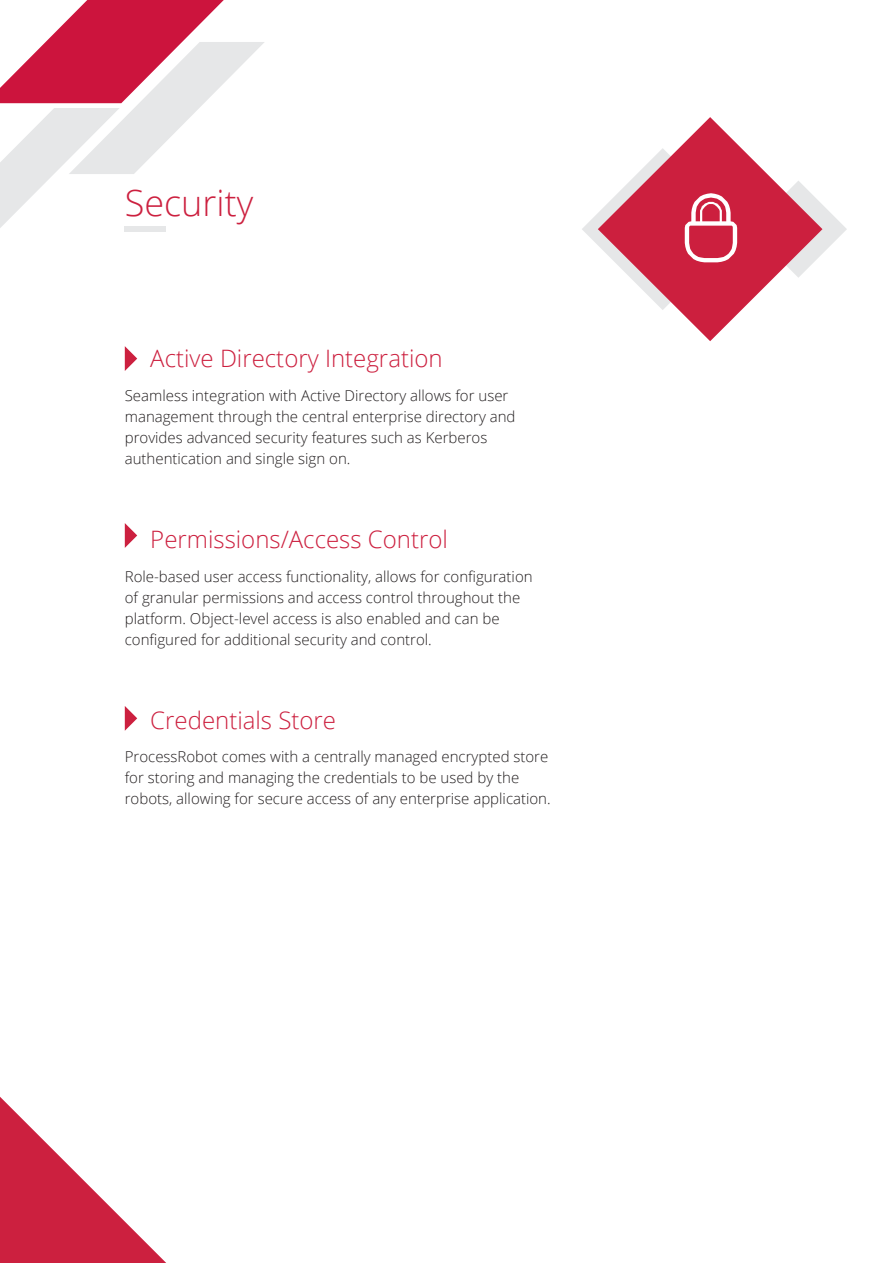
<style>
.page{position:relative;width:893px;height:1263px;background:#fff}
.page>*{position:absolute;margin:0;border:0;box-sizing:border-box;transform-origin:0 0}
.t1{font:300 36px "Open Sans";color:#cc203f}
.t2{font:300 24px "Open Sans";color:#cc203f}
.t3{font:300 15px/21px "Open Sans";color:#231f20}
</style>
<div class="page">
<svg style="left:822px;top:205px;width:25px;height:49px"></svg>
<svg style="left:0;top:0;width:264px;height:228px"></svg>
<div style="left:125px;top:227px;width:41px;height:5px;background:#e6e7e8"></div>
<svg style="left:0;top:1097px;width:166px;height:166px"></svg>
<svg style="left:125px;top:346px;width:12px;height:25px"></svg>
<svg style="left:125px;top:523px;width:12px;height:25px"></svg>
<svg style="left:125px;top:706px;width:12px;height:25px"></svg>
<svg style="left:679px;top:117px;width:143px;height:224px"></svg>
<svg style="left:582px;top:148px;width:162px;height:162px"></svg>
<h1 class="t1" style="left:125px;top:178px;width:130px">Security</h1>
<h2 class="t2" style="left:150px;top:342px;width:294px">Active Directory Integration</h2>
<p class="t3" style="left:125px;top:384px;width:392px">Seamless integration with Active Directory allows for user management through the central enterprise directory and provides advanced security features such as Kerberos authentication and single sign on.</p>
<h2 class="t2" style="left:150px;top:523px;width:299px">Permissions/Access Control</h2>
<p class="t3" style="left:125px;top:565px;width:409px">Role-based user access functionality, allows for configuration of granular permissions and access control throughout the platform. Object-level access is also enabled and can be configured for additional security and control.</p>
<h2 class="t2" style="left:150px;top:703px;width:187px">Credentials Store</h2>
<p class="t3" style="left:125px;top:746px;width:427px">ProcessRobot comes with a centrally managed encrypted store for storing and managing the credentials to be used by the robots, allowing for secure access of any enterprise application.</p>
</div>
